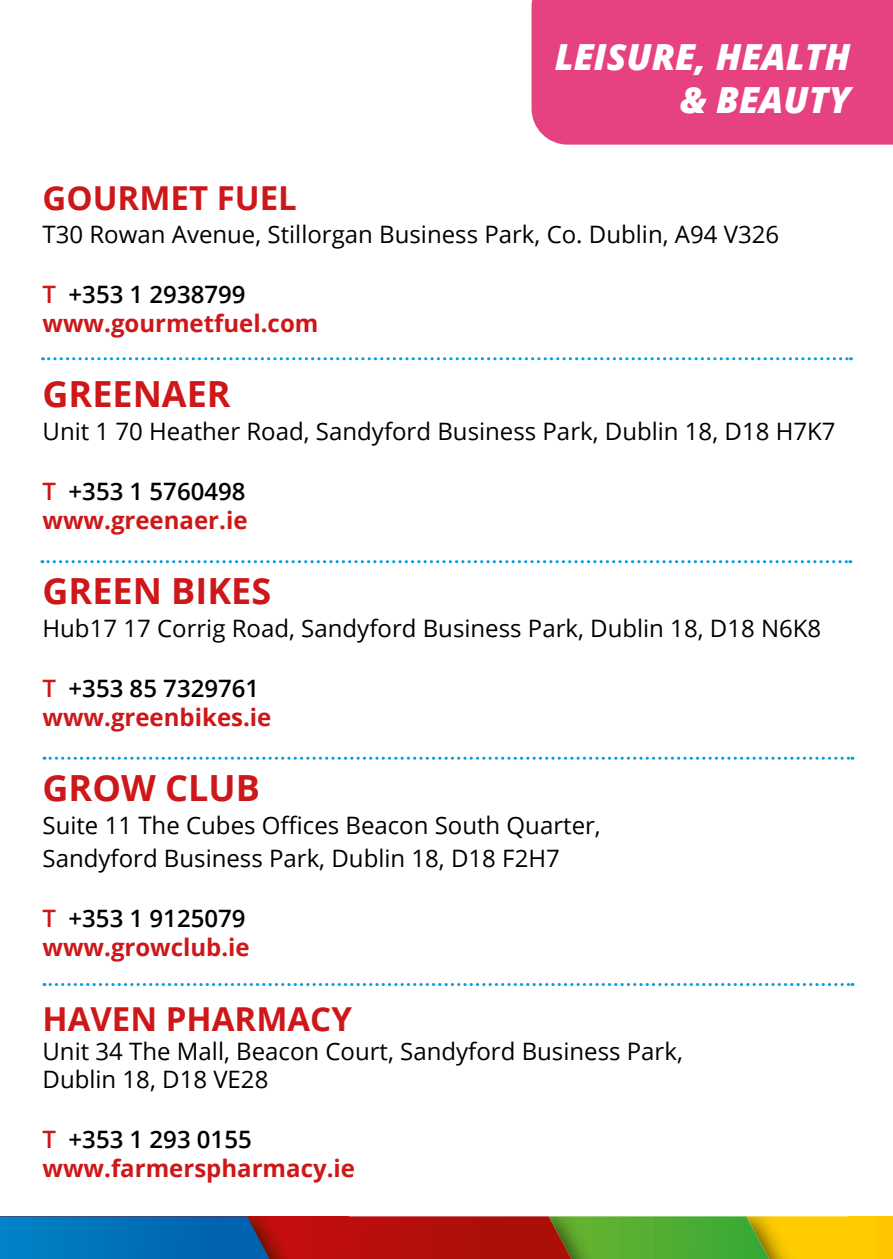
<style>
.page{position:relative;width:893px;height:1259px;background:#fff}
.page>*{position:absolute;margin:0;border:0;box-sizing:border-box;transform-origin:0 0}
.t1{font:700 36px "Open Sans";color:#cd1719}
.t2{font:italic 800 36px/43.2px "Open Sans";color:#fff;text-align:right}
.t3{font:700 33px "Open Sans";color:#cd1719}
.t4{font:24px/33px "Open Sans";color:#000}
.t5{font:700 24px/28.8px "Open Sans";color:#cd1719}
.s1{font-weight:600}
.s2{font-weight:600;color:#000}
</style>
<div class="page">
<div style="left:849px;top:1216px;width:44px;height:43px;background:#ffca00"></div>
<img style="left:769px;top:1216px;width:80px;height:43px">
<svg style="left:651px;top:1216px;width:118px;height:43px;background:#53ab31"></svg>
<img style="left:571px;top:1216px;width:80px;height:43px">
<svg style="left:349px;top:1216px;width:222px;height:43px;background:#ad160d"></svg>
<img style="left:270px;top:1216px;width:79px;height:43px">
<svg style="left:0;top:1216px;width:270px;height:43px;background:#076bb0"></svg>
<svg style="left:43px;top:357px;width:808px;height:3px"></svg>
<svg style="left:42px;top:560px;width:809px;height:3px"></svg>
<svg style="left:44px;top:756px;width:809px;height:3px"></svg>
<svg style="left:44px;top:983px;width:809px;height:3px"></svg>
<div style="left:531px;top:0;width:362px;height:145px;background:#e64282"></div>
<h1 class="t2" style="left:555px;top:34px;width:297px">LEISURE, HEALTH &amp; BEAUTY</h1>
<h2 class="t3" style="left:43px;top:175px;width:256px">GOURMET FUEL</h2>
<p class="t4" style="left:43px;top:217px;width:738px">T30 Rowan Avenue, Stillorgan Business Park, Co. Dublin, A94 V326</p>
<p class="t5" style="left:43px;top:279px;width:277px"><span class="s1">T</span> <span class="s2">+353 1 2938799 </span>www.gourmetfuel.com</p>
<h1 class="t1" style="left:43px;top:369px;width:190px">GREENAER</h1>
<p class="t4" style="left:43px;top:414px;width:795px">Unit 1 70 Heather Road, Sandyford Business Park, Dublin 18, D18 H7K7</p>
<p class="t5" style="left:43px;top:476px;width:206px"><span class="s1">T</span> <span class="s2">+353 1 5760498 </span>www.greenaer.ie</p>
<h1 class="t1" style="left:43px;top:565px;width:230px">GREEN BIKES</h1>
<p class="t4" style="left:43px;top:611px;width:780px">Hub17 17 Corrig Road, Sandyford Business Park, Dublin 18, D18 N6K8</p>
<p class="t5" style="left:43px;top:673px;width:230px"><span class="s1">T</span> <span class="s2">+353 85 7329761 </span>www.greenbikes.ie</p>
<h1 class="t1" style="left:43px;top:762px;width:219px">GROW CLUB</h1>
<p class="t4" style="left:43px;top:808px;width:560px">Suite 11 The Cubes Offices Beacon South Quarter,<br>Sandyford Business Park, Dublin 18, D18 F2H7</p>
<p class="t5" style="left:43px;top:903px;width:209px"><span class="s1">T</span> <span class="s2">+353 1 9125079 </span>www.growclub.ie</p>
<h2 class="t3" style="left:43px;top:995px;width:311px">HAVEN PHARMACY</h2>
<p class="t4" style="left:43px;top:1035px;width:642px;line-height:28.8px">Unit 34 The Mall, Beacon Court, Sandyford Business Park,<br>Dublin 18, D18 VE28</p>
<p class="t5" style="left:43px;top:1124px;width:314px"><span class="s1">T</span> <span class="s2">+353 1 293 0155 </span>www.farmerspharmacy.ie</p>
</div>
